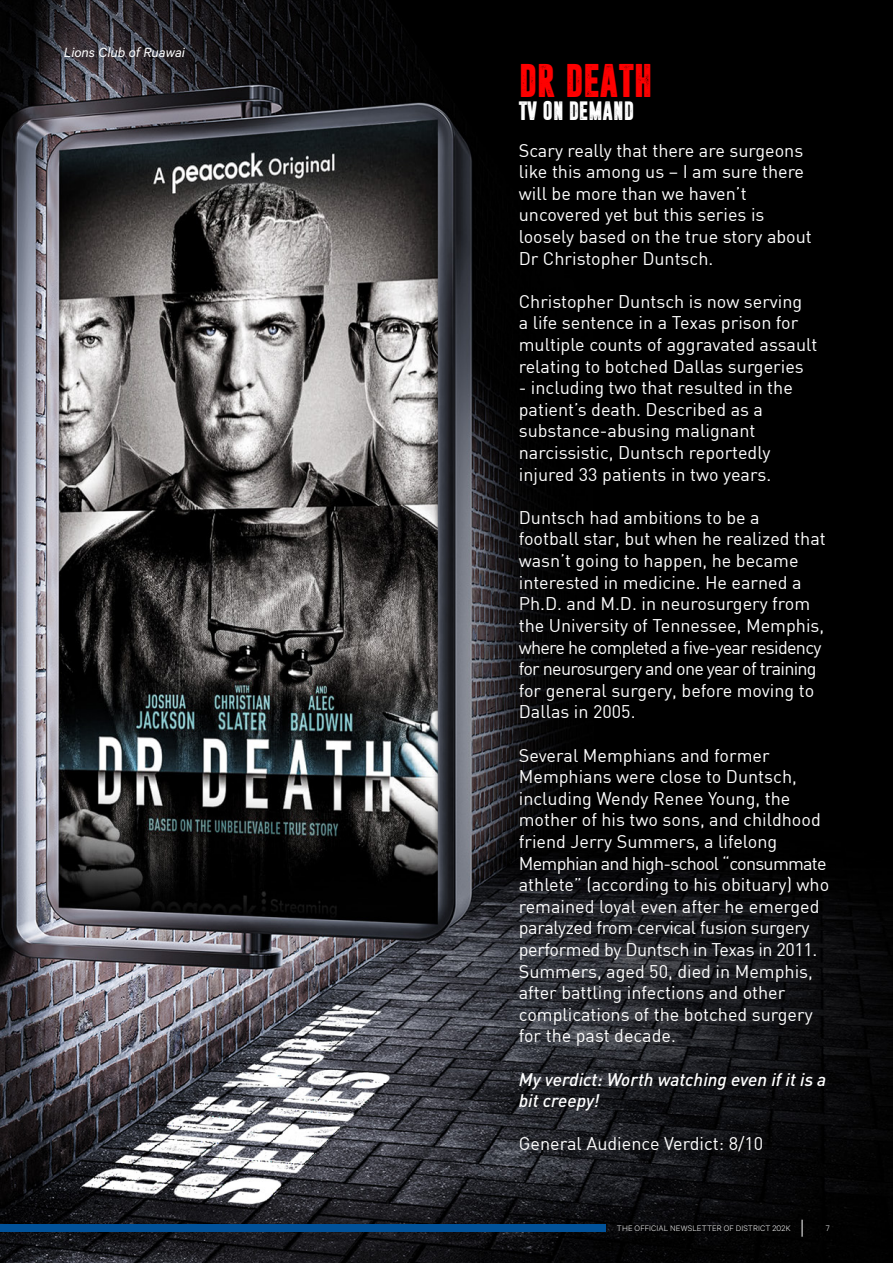
<style>
.page{position:relative;width:893px;height:1263px;background:#fff}
.page>*{position:absolute;margin:0;border:0;box-sizing:border-box;transform-origin:0 0}
.t1{font:36.3px "Dreamwalker";color:#f00}
.t2{font:20.4px "Dreamwalker";color:#fff}
.t3{font:18px/21.6px "DIN";color:#fff}
.t4{font:italic 500 18px/21.6px "DIN Pro";color:#fff}
.t5{font:italic 15px "Calibre";color:#fff}
.t6{font:300 9px "Calibre";letter-spacing:.015em;color:#fff}
</style>
<div class="page">
<img style="left:0;top:0;width:893px;height:1263px">
<svg style="left:802px;top:1220px;width:1px;height:16px"></svg>
<div style="left:0;top:1225px;width:605px;height:7px;background:#01529a"></div>
<p class="t5" style="left:64px;top:43px;width:123px">Lions Club of Ruawai</p>
<h1 class="t1" style="left:519px;top:63px;width:164px">DR DEATH –</h1>
<p class="t2" style="left:519px;top:101px;width:117px">TV ON DEMAND</p>
<p class="t3" style="left:519px;top:139px;width:295px">Scary really that there are surgeons like this among us – I am sure there will be more than we haven’t uncovered yet but this series is loosely based on the true story about<br>Dr Christopher Duntsch.</p>
<p class="t3" style="left:519px;top:290px;width:300px">Christopher Duntsch is now serving<br>a life sentence in a Texas prison for multiple counts of aggravated assault relating to botched Dallas surgeries</p>
<p class="t3" style="left:519px;top:377px;width:276px">- including two that resulted in the patient’s death. Described as a substance-abusing malignant narcissistic, Duntsch reportedly injured 33 patients in two years.</p>
<p class="t3" style="left:519px;top:506px;width:308px">Duntsch had ambitions to be a<br>football star, but when he realized that wasn’t going to happen, he became interested in medicine. He earned a Ph.D. and M.D. in neurosurgery from the University of Tennessee, Memphis, where he completed a five-year residency for neurosurgery and one year of training for general surgery, before moving to Dallas in 2005.</p>
<p class="t3" style="left:519px;top:744px;width:312px">Several Memphians and former Memphians were close to Duntsch, including Wendy Renee Young, the mother of his two sons, and childhood friend Jerry Summers, a lifelong Memphian and high-school “consummate athlete” (according to his obituary) who remained loyal even after he emerged paralyzed from cervical fusion surgery performed by Duntsch in Texas in 2011.<br>Summers, aged 50, died in Memphis, after battling infections and other complications of the botched surgery for the past decade.</p>
<p class="t4" style="left:519px;top:1066px;width:309px">My verdict: Worth watching even if it is a bit creepy!</p>
<p class="t3" style="left:519px;top:1133px;width:246px">General Audience Verdict: 8/10</p>
<p class="t6" style="left:617px;top:1222px;width:175px">THE OFFICIAL NEWSLETTER OF DISTRICT 202K</p>
<p class="t6" style="left:826px;top:1222px;width:5px">7</p>
</div>
